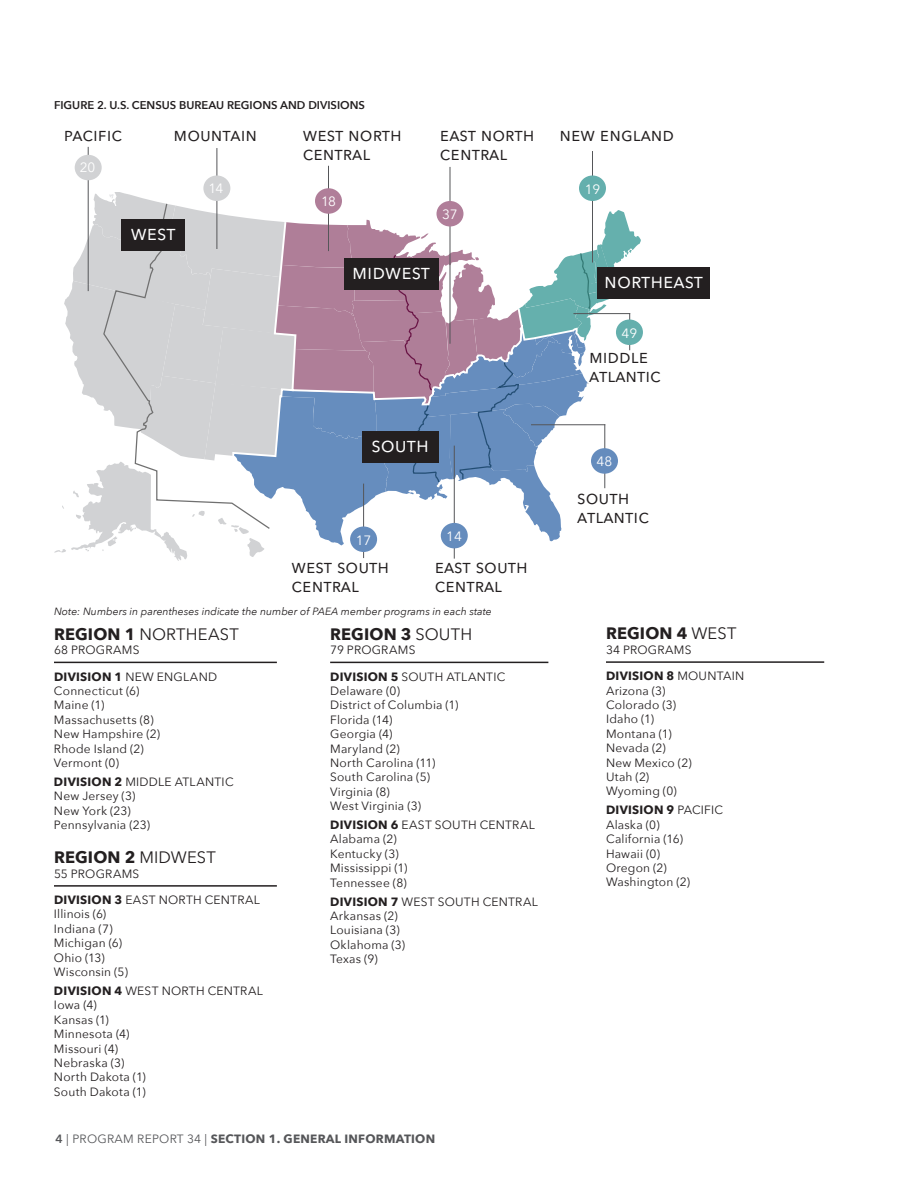
<style>
.page{position:relative;width:918px;height:1188px;background:#fff}
.page>*{position:absolute;margin:0;border:0;box-sizing:border-box;transform-origin:0 0}
.t1{font:20.85px "Avenir Next";color:#fff}
.t2{font:19.05px/19px "Avenir Next";color:#231f20}
.t3{font:16.5px "Avenir Next";letter-spacing:.01em;color:#231f20}
.t4{font:700 16.5px "Avenir Next";letter-spacing:.01em;color:#231f20}
.t5{font:13.5px "Avenir Next";color:#fff}
.t6{font:12px/14.4px "Avenir Next";letter-spacing:.015em;color:#231f20}
.t7{font:700 12px "Avenir Next";letter-spacing:.025em;color:#231f20}
.t8{font:700 12px "Avenir Next";letter-spacing:.02em;color:#555659}
.t9{font:600 11.25px "Avenir Next";color:#231f20}
.t10{font:italic 10.5px "Avenir Next";color:#231f20}
.s1{font-weight:700}
.s2{font-weight:600}
.s3{font-weight:400}
</style>
<div class="page">
<svg style="left:54px;top:192px;width:587px;height:369px"></svg>
<hr style="left:88px;top:147px;width:1px;height:144px;background:#555659">
<hr style="left:217px;top:148px;width:1px;height:101px;background:#555659">
<hr style="left:328px;top:166px;width:1px;height:85px;background:#555659">
<hr style="left:450px;top:167px;width:1px;height:177px;background:#555659">
<hr style="left:592px;top:151px;width:1px;height:112px;background:#555659">
<hr style="left:363px;top:484px;width:1px;height:74px;background:#555659">
<hr style="left:454px;top:446px;width:1px;height:113px;background:#555659">
<hr style="left:605px;top:425px;width:1px;height:63px;background:#555659">
<hr style="left:629px;top:314px;width:1px;height:36px;background:#555659">
<hr style="left:532px;top:425px;width:73px;height:1px;background:#555659">
<hr style="left:574px;top:313px;width:56px;height:1px;background:#555659">
<div style="left:122px;top:219px;width:63px;height:32px;background:#231f20"></div>
<div style="left:344px;top:258px;width:94px;height:31px;background:#231f20"></div>
<div style="left:362px;top:431px;width:77px;height:31px;background:#231f20"></div>
<div style="left:597px;top:268px;width:113px;height:31px;background:#231f20"></div>
<hr style="left:54px;top:662px;width:223px;height:1px;background:#231f20">
<hr style="left:54px;top:885px;width:223px;height:2px;background:#231f20">
<hr style="left:330px;top:662px;width:218px;height:1px;background:#231f20">
<hr style="left:606px;top:661px;width:218px;height:2px;background:#231f20">
<div style="left:315px;top:188px;width:27px;height:26px;background:#b07e99;border-radius:50%"></div>
<div style="left:436px;top:201px;width:28px;height:25px;background:#b07e99;border-radius:50%"></div>
<div style="left:579px;top:176px;width:27px;height:25px;background:#64afad;border-radius:50%"></div>
<div style="left:591px;top:448px;width:27px;height:26px;background:#658cbd;border-radius:50%"></div>
<div style="left:441px;top:523px;width:27px;height:25px;background:#658cbd;border-radius:50%"></div>
<div style="left:350px;top:526px;width:27px;height:26px;background:#658cbd;border-radius:50%"></div>
<div style="left:616px;top:320px;width:27px;height:25px;background:#64afad;border-radius:50%"></div>
<div style="left:203px;top:176px;width:27px;height:25px;background:#d1d2d4;border-radius:50%"></div>
<div style="left:75px;top:155px;width:27px;height:25px;background:#d1d2d4;border-radius:50%"></div>
<p class="t9" style="left:54px;top:95px;width:19px">FIGURE</p>
<p class="t9" style="left:97px;top:95px;width:269px">2. U.S. CENSUS BUREAU REGIONS AND DIVISIONS</p>
<h2 class="t2" style="left:64px;top:124px;width:60px">pacific</h2>
<h2 class="t2" style="left:440px;top:124px;width:96px">east north central</h2>
<h2 class="t2" style="left:559px;top:124px;width:116px">new england</h2>
<h2 class="t2" style="left:174px;top:124px;width:85px">mountain</h2>
<h2 class="t2" style="left:303px;top:124px;width:101px">west north central</h2>
<p class="t5" style="left:80px;top:156px;width:17px">20</p>
<h1 class="t1" style="left:131px;top:215px;width:46px">west</h1>
<p class="t5" style="left:209px;top:177px;width:16px">14</p>
<p class="t5" style="left:321px;top:190px;width:16px">18</p>
<p class="t5" style="left:442px;top:203px;width:17px">37</p>
<h1 class="t1" style="left:352px;top:254px;width:79px">midwest</h1>
<h1 class="t1" style="left:371px;top:427px;width:59px">south</h1>
<p class="t5" style="left:356px;top:529px;width:17px">17</p>
<p class="t5" style="left:446px;top:525px;width:17px">14</p>
<h2 class="t2" style="left:292px;top:556px;width:99px">west south central</h2>
<h2 class="t2" style="left:435px;top:556px;width:95px">east south central</h2>
<p class="t10" style="left:54px;top:602px;width:439px">Note: Numbers in parentheses indicate the number of PAEA member programs in each state</p>
<h3 class="t4" style="left:54px;top:620px;width:46px">REGION</h3>
<h3 class="t3" style="left:125px;top:620px;width:116px"><span class="s1">1</span> NORTHEAST</h3>
<p class="t6" style="left:54px;top:642px;width:87px">68 PROGRAMS</p>
<p class="t7" style="left:54px;top:666px;width:30px">DIVISION</p>
<p class="t6" style="left:54px;top:669px;width:165px;text-indent:61px"><span class="s1">1</span> NEW ENGLAND<br>Connecticut (6)<br>Maine (1)<br>Massachusetts (8)<br>New Hampshire (2)<br>Rhode Island (2)<br>Vermont (0)</p>
<p class="t7" style="left:54px;top:771px;width:30px">DIVISION</p>
<p class="t6" style="left:54px;top:774px;width:181px;text-indent:61px"><span class="s1">2</span> MIDDLE ATLANTIC<br>New Jersey (3)<br>New York (23)<br>Pennsylvania (23)</p>
<h3 class="t4" style="left:54px;top:843px;width:46px">REGION</h3>
<h3 class="t3" style="left:125px;top:844px;width:93px"><span class="s1">2</span> MIDWEST</h3>
<p class="t6" style="left:54px;top:866px;width:87px">55 PROGRAMS</p>
<p class="t7" style="left:54px;top:889px;width:30px">DIVISION</p>
<p class="t6" style="left:115px;top:892px;width:147px"><span class="s1">3</span> EAST NORTH CENTRAL</p>
<p class="t6" style="left:54px;top:907px;width:76px">Illinois (6)<br>Indiana (7)<br>Michigan (6)<br>Ohio (13)<br>Wisconsin (5)</p>
<p class="t7" style="left:54px;top:980px;width:30px">DIVISION</p>
<p class="t6" style="left:115px;top:983px;width:150px"><span class="s1">4</span> WEST NORTH CENTRAL</p>
<p class="t6" style="left:54px;top:997px;width:93px">Iowa (4)<br>Kansas (1)<br>Minnesota (4)<br>Missouri (4)<br>Nebraska (3)<br>North Dakota (1)<br>South Dakota (1)</p>
<h3 class="t4" style="left:330px;top:620px;width:46px">REGION</h3>
<h3 class="t3" style="left:401px;top:620px;width:73px"><span class="s1">3</span> SOUTH</h3>
<p class="t6" style="left:330px;top:642px;width:87px">79 PROGRAMS</p>
<p class="t7" style="left:330px;top:666px;width:30px">DIVISION</p>
<p class="t6" style="left:330px;top:669px;width:177px;text-indent:61px"><span class="s1">5</span> SOUTH ATLANTIC<br>Delaware (0)<br>District of Columbia (1)<br>Florida (14)<br>Georgia (4)<br>Maryland (2)<br>North Carolina (11)<br>South Carolina (5)<br>Virginia (8)<br>West Virginia (3)</p>
<p class="t7" style="left:330px;top:814px;width:30px">DIVISION</p>
<p class="t6" style="left:330px;top:817px;width:206px;text-indent:61px"><span class="s1">6</span> EAST SOUTH CENTRAL<br>Alabama (2)<br>Kentucky (3)<br>Mississippi (1)<br>Tennessee (8)</p>
<p class="t7" style="left:330px;top:891px;width:30px">DIVISION</p>
<p class="t6" style="left:330px;top:894px;width:209px;text-indent:61px"><span class="s1">7</span> WEST SOUTH CENTRAL<br>Arkansas (2)<br>Louisiana (3)<br>Oklahoma (3)<br>Texas (9)</p>
<p class="t8" style="left:56px;top:1128px;width:381px"><span class="s2">4</span> <span class="s3">| PROGRAM REPORT 34 |</span> SECTION 1. GENERAL INFORMATION</p>
<p class="t5" style="left:585px;top:177px;width:17px">19</p>
<h1 class="t1" style="left:604px;top:264px;width:100px">northeast</h1>
<p class="t5" style="left:622px;top:321px;width:17px">49</p>
<h2 class="t2" style="left:589px;top:346px;width:73px">middle atlantic</h2>
<p class="t5" style="left:597px;top:450px;width:17px">48</p>
<h2 class="t2" style="left:577px;top:487px;width:73px">south atlantic</h2>
<h3 class="t4" style="left:606px;top:619px;width:46px">REGION</h3>
<h3 class="t3" style="left:677px;top:620px;width:61px"><span class="s1">4</span> WEST</h3>
<p class="t6" style="left:606px;top:642px;width:87px">34 PROGRAMS</p>
<p class="t7" style="left:606px;top:666px;width:30px">DIVISION</p>
<p class="t6" style="left:667px;top:668px;width:79px"><span class="s1">8</span> MOUNTAIN</p>
<p class="t6" style="left:606px;top:683px;width:87px">Arizona (3)<br>Colorado (3)<br>Idaho (1)<br>Montana (1)<br>Nevada (2)<br>New Mexico (2)<br>Utah (2)<br>Wyoming (0)</p>
<p class="t7" style="left:606px;top:800px;width:30px">DIVISION</p>
<p class="t6" style="left:667px;top:802px;width:58px"><span class="s1">9</span> PACIFIC</p>
<p class="t6" style="left:606px;top:817px;width:86px">Alaska (0)<br>California (16)<br>Hawaii (0)<br>Oregon (2)<br>Washington (2)</p>
</div>
